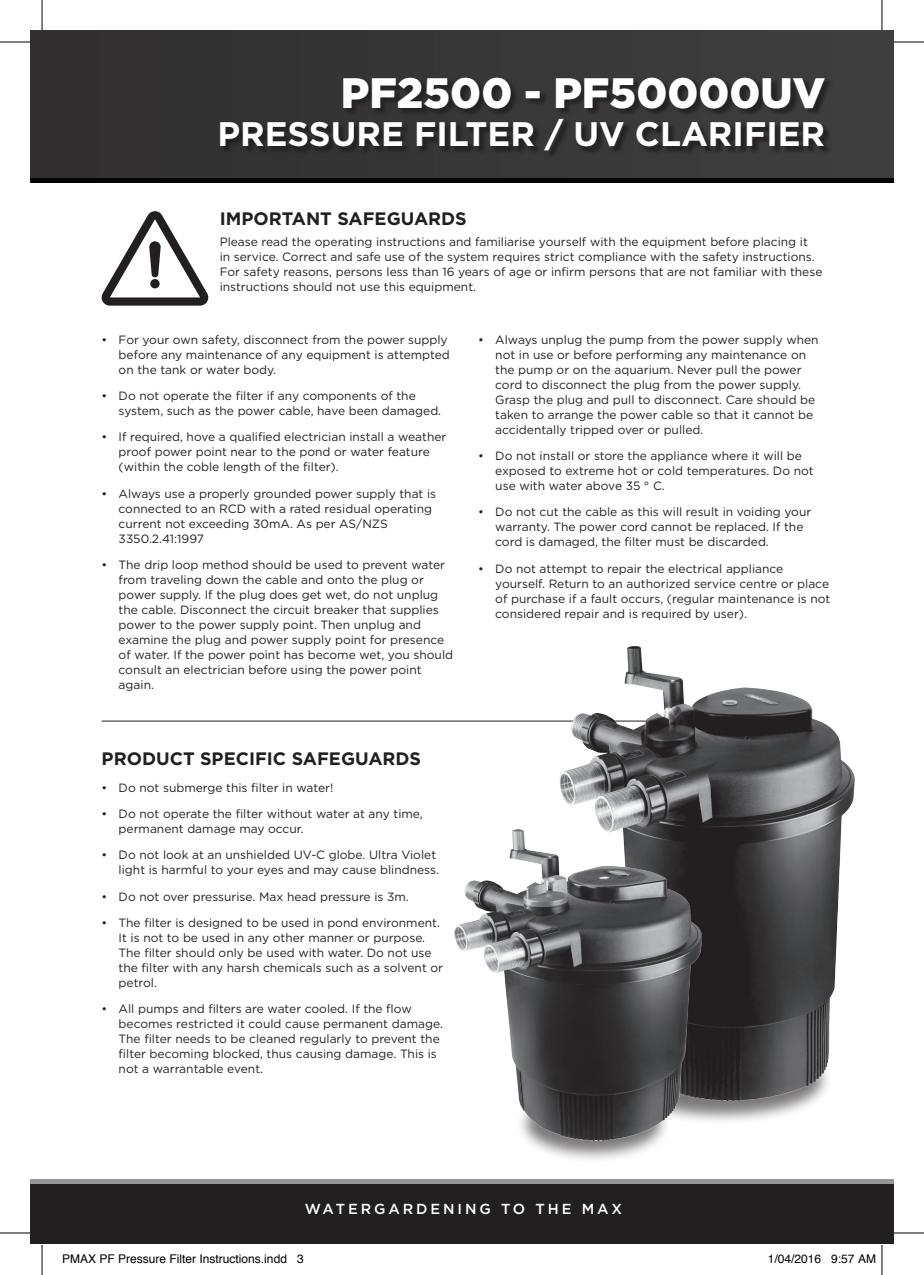
<style>
.page{position:relative;width:924px;height:1275px;background:#fff}
.page>*{position:absolute;margin:0;border:0;box-sizing:border-box;transform-origin:0 0}
.t1{font:900 42.6px "Gotham HTF";color:#fff}
.t2{font:700 34px "Gotham";color:#fff}
.t3{font:700 18px "Gotham";color:#231f20}
.t4{font:500 14.6px "Gotham";letter-spacing:.2em;color:#fff}
.t5{font:12px/15px "Gotham";color:#231f20}
.t6{font:12px "Helvetica";color:#000}
</style>
<div class="page">
<div style="left:31px;top:1183px;width:861px;height:61px;background:#231f20"></div>
<hr style="left:31px;top:1179px;width:861px;height:4px;background:#939598">
<div style="left:31px;top:31px;width:861px;height:147px;background:#363536"></div>
<hr style="left:31px;top:178px;width:861px;height:4px;background:#040503">
<div style="left:221px;top:77px;width:611px;height:81px;background:#231f20;opacity:.85"></div>
<svg style="left:102px;top:211px;width:106px;height:95px"></svg>
<div style="left:150px;top:279px;width:9px;height:9px;background:#231f20;border-radius:50%"></div>
<hr style="left:102px;top:720px;width:601px;height:1px;background:#231f20">
<div style="left:515px;top:1085px;width:155px;height:78px;background:#231f20;opacity:.6"></div>
<div style="left:610px;top:1035px;width:221px;height:90px;background:#231f20;opacity:.6"></div>
<img style="left:544px;top:646px;width:311px;height:465px">
<img style="left:454px;top:829px;width:247px;height:311px">
<hr style="left:0;top:42px;width:30px;height:1px;background:#000">
<hr style="left:893px;top:42px;width:30px;height:1px;background:#000">
<hr style="left:0;top:1232px;width:30px;height:1px;background:#000">
<hr style="left:893px;top:1232px;width:30px;height:1px;background:#000">
<hr style="left:42px;top:0;width:1px;height:30px;background:#000">
<hr style="left:42px;top:1245px;width:1px;height:30px;background:#000">
<hr style="left:881px;top:0;width:1px;height:30px;background:#000">
<hr style="left:881px;top:1245px;width:1px;height:30px;background:#000">
<h1 class="t1" style="left:340px;top:68px;width:485px">PF2500 - PF50000UV</h1>
<h2 class="t2" style="left:217px;top:111px;width:609px">PRESSURE FILTER / UV CLARIFIER</h2>
<h3 class="t3" style="left:219px;top:207px;width:248px">IMPORTANT SAFEGUARDS</h3>
<p class="t5" style="left:219px;top:234px;width:604px">Please read the operating instructions and familiarise yourself with the equipment before placing it<br>in service. Correct and safe use of the system requires strict compliance with the safety instructions.<br>For safety reasons, persons less than 16 years of age or infirm persons that are not familiar with these instructions should not use this equipment.</p>
<p class="t5" style="left:119px;top:332px;width:332px;text-indent:-17px">• For your own safety, disconnect from the power supply before any maintenance of any equipment is attempted on the tank or water body.</p>
<p class="t5" style="left:119px;top:388px;width:324px;text-indent:-17px">• Do not operate the filter if any components of the system, such as the power cable, have been damaged.</p>
<p class="t5" style="left:119px;top:429px;width:329px;text-indent:-17px">• If required, hove a qualified electrician install a weather proof power point near to the pond or water feature (within the coble length of the filter).</p>
<p class="t5" style="left:119px;top:486px;width:319px;text-indent:-17px">• Always use a properly grounded power supply that is connected to an RCD with a rated residual operating current not exceeding 30mA. As per AS/NZS 3350.2.41:1997</p>
<p class="t5" style="left:119px;top:557px;width:336px;text-indent:-17px">• The drip loop method should be used to prevent water from traveling down the cable and onto the plug or power supply. If the plug does get wet, do not unplug the cable. Disconnect the circuit breaker that supplies power to the power supply point. Then unplug and examine the plug and power supply point for presence of water. If the power point has become wet, you should consult an electrician before using the power point again.</p>
<h3 class="t3" style="left:102px;top:747px;width:321px">PRODUCT SPECIFIC SAFEGUARDS</h3>
<p class="t5" style="left:102px;top:779px;width:233px">• Do not submerge this filter in water!</p>
<p class="t5" style="left:119px;top:806px;width:305px;text-indent:-17px">• Do not operate the filter without water at any time, permanent damage may occur.</p>
<p class="t5" style="left:102px;top:847px;width:339px;text-align:right">• Do not look at an unshielded UV-C globe. Ultra Violet light is harmful to your eyes and may cause blindness.</p>
<p class="t5" style="left:102px;top:888px;width:308px">• Do not over pressurise. Max head pressure is 3m.</p>
<p class="t5" style="left:119px;top:915px;width:326px;text-indent:-17px">• The filter is designed to be used in pond environment.<br>It is not to be used in any other manner or purpose.<br>The filter should only be used with water. Do not use the filter with any harsh chemicals such as a solvent or petrol.</p>
<p class="t5" style="left:119px;top:1001px;width:326px;text-indent:-17px">• All pumps and filters are water cooled. If the flow becomes restricted it could cause permanent damage.<br>The filter needs to be cleaned regularly to prevent the filter becoming blocked, thus causing damage. This is not a warrantable event.</p>
<p class="t5" style="left:495px;top:332px;width:325px;text-indent:-17px">• Always unplug the pump from the power supply when not in use or before performing any maintenance on the pump or on the aquarium. Never pull the power cord to disconnect the plug from the power supply.<br>Grasp the plug and pull to disconnect. Care should be taken to arrange the power cable so that it cannot be accidentally tripped over or pulled.</p>
<p class="t5" style="left:495px;top:448px;width:320px;text-indent:-17px">• Do not install or store the appliance where it will be exposed to extreme hot or cold temperatures. Do not use with water above 35 ° C.</p>
<p class="t5" style="left:495px;top:504px;width:317px;text-indent:-17px">• Do not cut the cable as this will result in voiding your warranty. The power cord cannot be replaced. If the cord is damaged, the filter must be discarded.</p>
<p class="t5" style="left:495px;top:561px;width:336px;text-indent:-17px">• Do not attempt to repair the electrical appliance yourself. Return to an authorized service centre or place of purchase if a fault occurs, (regular maintenance is not considered repair and is required by user).</p>
<p class="t4" style="left:305px;top:1199px;width:318px">WATERGARDENING TO THE MAX</p>
<p class="t6" style="left:62px;top:1249px;width:243px">PMAX PF Pressure Filter Instructions.indd 3</p>
<p class="t6" style="left:767px;top:1249px;width:110px">1/04/2016 9:57 AM</p>
</div>
